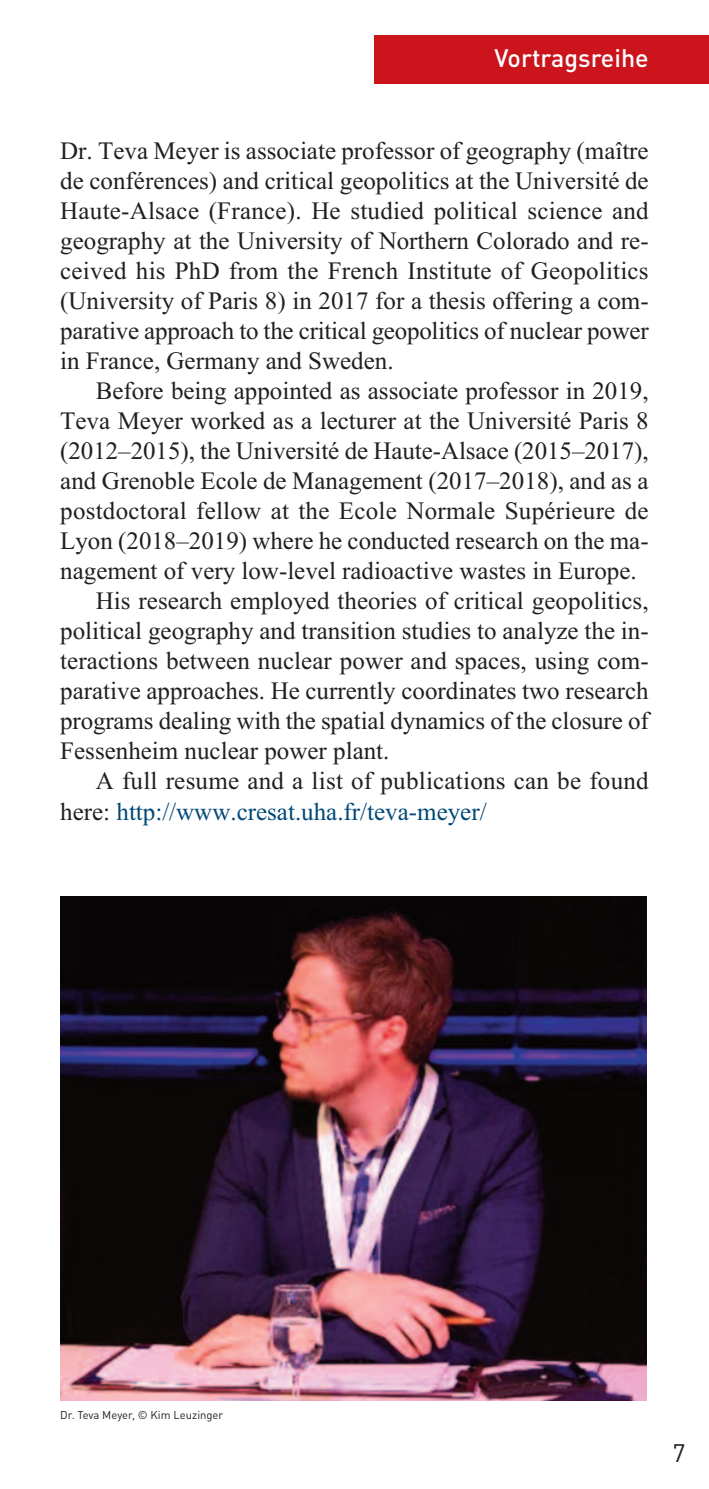
<style>
.page{position:relative;width:709px;height:1489px;background:#fff}
.page>*{position:absolute;margin:0;border:0;box-sizing:border-box;transform-origin:0 0}
.t1{font:25px/30px "Times New Roman";color:#231f20;text-align:justify}
.t2{font:25px "Times New Roman";color:#004876}
.t3{font:500 25px "DIN Offc";color:#fff}
.t4{font:25px "DIN Offc";color:#231f20}
.t5{font:11.25px "DIN Offc";color:#231f20}
.s1{color:#231f20}
</style>
<div class="page">
<img style="left:60px;top:896px;width:586px;height:504px">
<div style="left:374px;top:35px;width:335px;height:49px;background:#cb141c"></div>
<p class="t3" style="left:494px;top:42px;width:156px">Vortragsreihe</p>
<p class="t1" style="left:60px;top:135px;width:590px">Dr. Teva Meyer is associate professor of geography (maître de conférences) and critical geopolitics at the Université de Haute-Alsace (France). He studied political science and geography at the University of Northern Colorado and re&shy;ceived his PhD from the French Institute of Geopolitics (University of Paris 8) in 2017 for a thesis offering a com&shy;parative approach to the critical geopolitics of nuclear power in France, Germany and Sweden.</p>
<p class="t1" style="left:96px;top:375px;width:554px">Before being appointed as associate professor in 2019,</p>
<p class="t1" style="left:60px;top:405px;width:590px">Teva Meyer worked as a lecturer at the Université Paris 8</p>
<p class="t1" style="left:60px;top:435px;width:590px">(2012–2015), the Université de Haute-Alsace (2015–2017),</p>
<p class="t1" style="left:60px;top:465px;width:590px">and Grenoble Ecole de Management (2017–2018), and as a</p>
<p class="t1" style="left:60px;top:495px;width:590px">postdoctoral fellow at the Ecole Normale Supérieure de</p>
<p class="t1" style="left:60px;top:525px;width:590px">Lyon (2018–2019) where he conducted research on the ma-</p>
<p class="t1" style="left:60px;top:555px;width:578px">nagement of very low-level radioactive wastes in Europe.</p>
<p class="t1" style="left:96px;top:585px;width:554px">His research employed theories of critical geopolitics,</p>
<p class="t1" style="left:60px;top:615px;width:590px">political geography and transition studies to analyze the in-</p>
<p class="t1" style="left:60px;top:645px;width:590px">teractions between nuclear power and spaces, using com-</p>
<p class="t1" style="left:60px;top:675px;width:590px">parative approaches. He currently coordinates two research</p>
<p class="t1" style="left:60px;top:705px;width:590px">programs dealing with the spatial dynamics of the closure of</p>
<p class="t1" style="left:60px;top:735px;width:331px">Fessenheim nuclear power plant.</p>
<p class="t1" style="left:96px;top:765px;width:554px">A full resume and a list of publications can be found</p>
<p class="t2" style="left:60px;top:796px;width:428px"><span class="s1">here:</span> http://www.cresat.uha.fr/teva-meyer/</p>
<p class="t5" style="left:60px;top:1407px;width:164px">Dr. Teva Meyer, © Kim Leuzinger</p>
<p class="t4" style="left:672px;top:1437px;width:15px">7</p>
</div>
